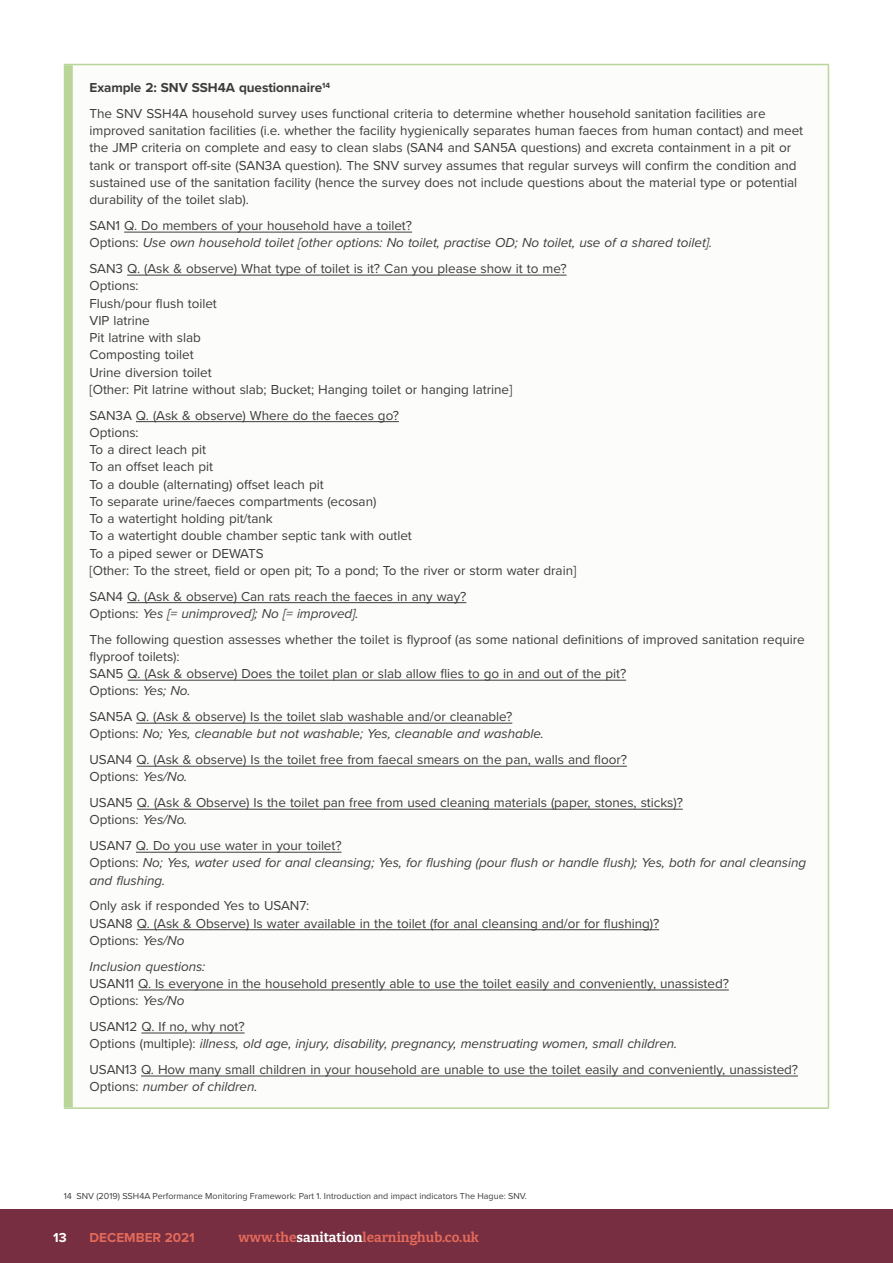
<style>
.page{position:relative;width:893px;height:1263px;background:#fff}
.page>*{position:absolute;margin:0;border:0;box-sizing:border-box;transform-origin:0 0}
.t1{font:13.5px/17.2px "Proxima Nova";letter-spacing:-.005em;color:#3d3d3c}
.t2{font:italic 13.5px/17.2px "Proxima Nova";letter-spacing:-.005em;color:#3d3d3c}
.t3{font:100 13.5px "Bitter";color:#e3695a}
.t4{font:700 13.5px "Proxima Nova";color:#e3695a}
.t5{font:700 13.5px "Proxima Nova";color:#fff}
.t6{font:9px "Proxima Nova";color:#3d3d3c}
.s1{font-weight:700}
.s2{font-style:normal}
.s3{font-style:italic}
.s4{color:#fff}
</style>
<div class="page">
<div style="left:68px;top:65px;width:760px;height:1043px;background:#fcfdfb"></div>
<div style="left:64px;top:65px;width:9px;height:1042px;background:#b7d697"></div>
<hr style="left:828px;top:65px;width:1px;height:1042px;background:#b7d697">
<hr style="left:64px;top:64px;width:765px;height:1px;background:#b7d697">
<hr style="left:64px;top:1107px;width:765px;height:2px;background:#b7d697">
<hr style="left:124px;top:232px;width:288px;height:1px;background:#3d3d3c">
<hr style="left:127px;top:275px;width:440px;height:1px;background:#3d3d3c">
<hr style="left:136px;top:421px;width:263px;height:1px;background:#3d3d3c">
<hr style="left:127px;top:602px;width:339px;height:1px;background:#3d3d3c">
<hr style="left:128px;top:680px;width:498px;height:1px;background:#3d3d3c">
<hr style="left:136px;top:723px;width:376px;height:1px;background:#3d3d3c">
<hr style="left:137px;top:766px;width:490px;height:1px;background:#3d3d3c">
<hr style="left:137px;top:809px;width:546px;height:1px;background:#3d3d3c">
<hr style="left:136px;top:852px;width:206px;height:1px;background:#3d3d3c">
<hr style="left:137px;top:929px;width:522px;height:1px;background:#3d3d3c">
<hr style="left:138px;top:990px;width:591px;height:1px;background:#3d3d3c">
<hr style="left:141px;top:1033px;width:104px;height:1px;background:#3d3d3c">
<hr style="left:141px;top:1076px;width:657px;height:1px;background:#3d3d3c">
<div style="left:0;top:1209px;width:893px;height:54px;background:#762e40"></div>
<p class="t1" style="left:90px;top:74px;width:678px;line-height:25.8px"><span class="s1">Example 2: SNV SSH4A questionnaire</span><sup>14<br></sup>The SNV SSH4A household survey uses functional criteria to determine whether household sanitation facilities are</p>
<p class="t1" style="left:90px;top:121px;width:715px">improved sanitation facilities (i.e. whether the facility hygienically separates human faeces from human contact) and meet the JMP criteria on complete and easy to clean slabs (SAN4 and SAN5A questions) and excreta containment in a pit or tank or transport off-site (SAN3A question). The SNV survey assumes that regular surveys will confirm the condition and sustained use of the sanitation facility (hence the survey does not include questions about the material type or potential durability of the toilet slab).</p>
<p class="t2" style="left:90px;top:216px;width:624px"><span class="s2">SAN1 Q. Do members of your household have a toilet?<br>Options:</span> Use own household toilet [other options: No toilet, practise OD; No toilet, use of a shared toilet].</p>
<p class="t1" style="left:90px;top:259px;width:479px">SAN3 Q. (Ask &amp; observe) What type of toilet is it? Can you please show it to me?<br>Options:<br>Flush/pour flush toilet<br>VIP latrine<br>Pit latrine with slab<br>Composting toilet<br>Urine diversion toilet<br>[Other: Pit latrine without slab; Bucket; Hanging toilet or hanging latrine]</p>
<p class="t1" style="left:90px;top:406px;width:488px">SAN3A Q. (Ask &amp; observe) Where do the faeces go?<br>Options:<br>To a direct leach pit<br>To an offset leach pit<br>To a double (alternating) offset leach pit<br>To separate urine/faeces compartments (ecosan)<br>To a watertight holding pit/tank<br>To a watertight double chamber septic tank with outlet<br>To a piped sewer or DEWATS<br>[Other: To the street, field or open pit; To a pond; To the river or storm water drain]</p>
<p class="t1" style="left:90px;top:587px;width:378px">SAN4 Q. (Ask &amp; observe) Can rats reach the faeces in any way?<br>Options: <span class="s3">Yes [= unimproved]; No [= improved].</span></p>
<p class="t1" style="left:90px;top:630px;width:717px">The following question assesses whether the toilet is flyproof (as some national definitions of improved sanitation require flyproof toilets):<br>SAN5 Q. (Ask &amp; observe) Does the toilet plan or slab allow flies to go in and out of the pit?<br>Options: <span class="s3">Yes; No.</span></p>
<p class="t1" style="left:90px;top:707px;width:456px">SAN5A Q. (Ask &amp; observe) Is the toilet slab washable and/or cleanable?<br>Options: <span class="s3">No; Yes, cleanable but not washable; Yes, cleanable and washable.</span></p>
<p class="t1" style="left:90px;top:750px;width:539px">USAN4 Q. (Ask &amp; observe) Is the toilet free from faecal smears on the pan, walls and floor?<br>Options: <span class="s3">Yes/No.</span></p>
<p class="t1" style="left:90px;top:793px;width:595px">USAN5 Q. (Ask &amp; Observe) Is the toilet pan free from used cleaning materials (paper, stones, sticks)?<br>Options: <span class="s3">Yes/No.</span></p>
<p class="t2" style="left:90px;top:836px;width:718px"><span class="s2">USAN7 Q. Do you use water in your toilet?<br>Options:</span> No; Yes, water used for anal cleansing; Yes, for flushing (pour flush or handle flush); Yes, both for anal cleansing and flushing.</p>
<p class="t1" style="left:90px;top:897px;width:571px">Only ask if responded Yes to USAN7:<br>USAN8 Q. (Ask &amp; Observe) Is water available in the toilet (for anal cleansing and/or for flushing)?<br>Options: <span class="s3">Yes/No</span></p>
<p class="t2" style="left:90px;top:957px;width:117px">Inclusion questions:</p>
<p class="t1" style="left:90px;top:974px;width:641px">USAN11 Q. Is everyone in the household presently able to use the toilet easily and conveniently, unassisted?<br>Options: <span class="s3">Yes/No</span></p>
<p class="t2" style="left:90px;top:1017px;width:589px"><span class="s2">USAN12 Q. If no, why not?<br>Options (multiple):</span> illness, old age, injury, disability, pregnancy, menstruating women, small children.</p>
<p class="t1" style="left:90px;top:1060px;width:710px">USAN13 Q. How many small children in your household are unable to use the toilet easily and conveniently, unassisted?<br>Options: <span class="s3">number of children.</span></p>
<p class="t6" style="left:64px;top:1189px;width:465px">14 SNV (2019) SSH4A Performance Monitoring Framework: Part 1. Introduction and impact indicators The Hague: SNV.</p>
<p class="t5" style="left:53px;top:1227px;width:15px">13</p>
<p class="t4" style="left:89px;top:1227px;width:107px">DECEMBER 2021</p>
<p class="t3" style="left:238px;top:1228px;width:242px">www.the<span class="s4">sanitation</span>learninghub.co.uk</p>
</div>
